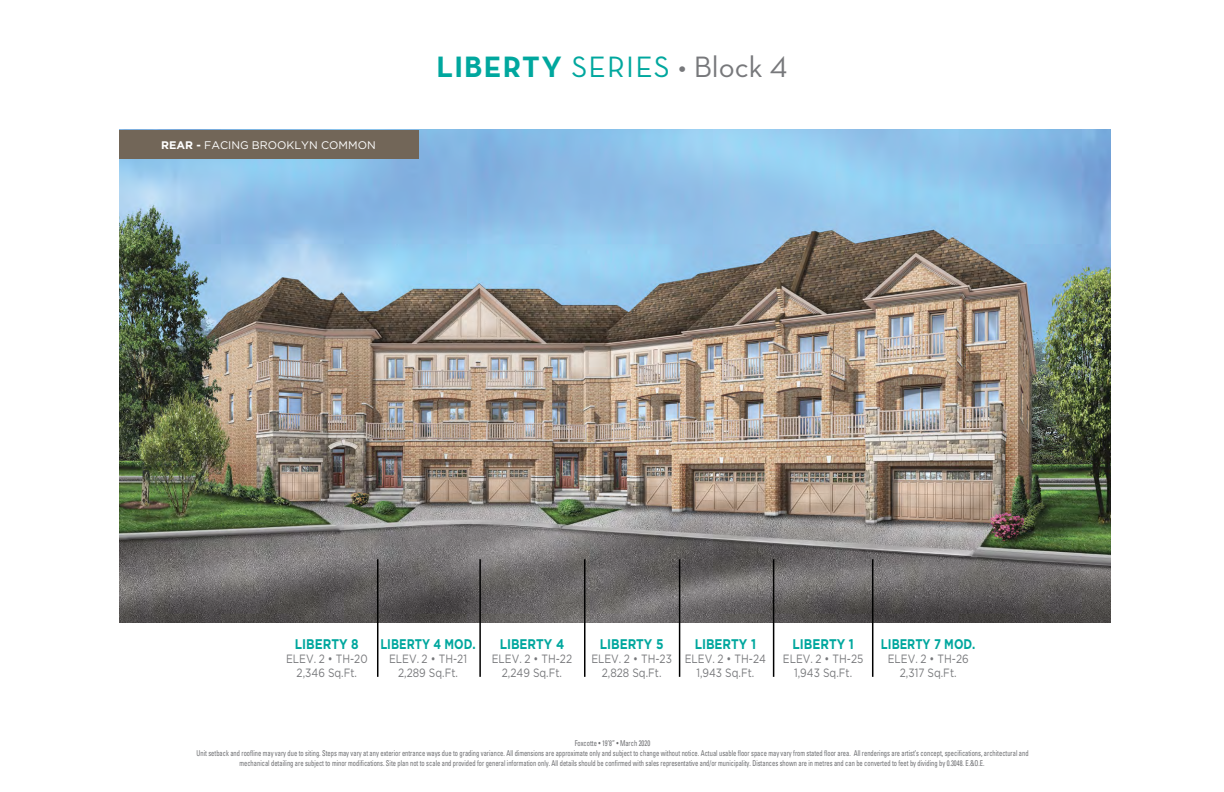
<style>
.page{position:relative;width:1224px;height:792px;background:#fff}
.page>*{position:absolute;margin:0;border:0;box-sizing:border-box;transform-origin:0 0}
.t1{font:30px "Neutra Text Bold Alt";letter-spacing:.04em;color:#00a79e}
.t2{font:700 14px "Gotham";color:#00a79e;scale:.85 1}
.t3{font:700 14px "Gotham";color:#00a79e;scale:.8 1}
.t4{font:12px/14.4px "Gotham";color:#77787b;text-align:center;scale:.85 1}
.t5{font:11px "Gotham";color:#fff}
.t6{font:condensed 8px/9.6px "Univers";color:#6d6e71;text-align:center;scale:.81 1}
.s1{font-weight:700}
.s2{font-family:"Neutra Text Book Alt"}
.s3{font-family:"Neutra Text Book Alt";color:#77787b}
</style>
<div class="page">
<img style="left:120px;top:130px;width:991px;height:492px">
<hr style="left:377px;top:559px;width:1px;height:118px;background:#000">
<hr style="left:479px;top:559px;width:2px;height:118px;background:#000">
<hr style="left:584px;top:559px;width:1px;height:118px;background:#000">
<hr style="left:679px;top:559px;width:1px;height:118px;background:#000">
<hr style="left:773px;top:559px;width:1px;height:118px;background:#000">
<hr style="left:872px;top:559px;width:1px;height:118px;background:#000">
<div style="left:120px;top:130px;width:299px;height:29px;background:#726658"></div>
<h3 class="t5" style="left:161px;top:138px;width:216px"><span class="s1">REAR -</span> FACING BROOKLYN COMMON</h3>
<h1 class="t1" style="left:436px;top:48px;width:353px">LIBERTY <span class="s2">SERIES</span> <span class="s3">• Block 4</span></h1>
<h2 class="t2" style="left:295px;top:634px;width:77px">LIBERTY 8</h2>
<h3 class="t4" style="left:286px;top:651px;width:98px">ELEV. 2 • TH-20<br>2,346 Sq.Ft.</h3>
<h2 class="t3" style="left:380px;top:634px;width:121px">LIBERTY 4 MOD.</h2>
<h3 class="t4" style="left:389px;top:651px;width:93px">ELEV. 2 • TH-21<br>2,289 Sq.Ft.</h3>
<h2 class="t2" style="left:500px;top:634px;width:77px">LIBERTY 4</h2>
<h3 class="t4" style="left:492px;top:651px;width:96px">ELEV. 2 • TH-22<br>2,249 Sq.Ft.</h3>
<h2 class="t2" style="left:600px;top:634px;width:77px">LIBERTY 5</h2>
<h3 class="t4" style="left:591px;top:651px;width:96px">ELEV. 2 • TH-23<br>2,828 Sq.Ft.</h3>
<h2 class="t2" style="left:695px;top:634px;width:74px">LIBERTY 1</h2>
<h3 class="t4" style="left:685px;top:651px;width:97px">ELEV. 2 • TH-24<br>1,943 Sq.Ft.</h3>
<h2 class="t2" style="left:792px;top:634px;width:74px">LIBERTY 1</h2>
<h3 class="t4" style="left:783px;top:651px;width:96px">ELEV. 2 • TH-25<br>1,943 Sq.Ft.</h3>
<h2 class="t3" style="left:881px;top:634px;width:120px">LIBERTY 7 MOD.</h2>
<h3 class="t4" style="left:888px;top:651px;width:97px">ELEV. 2 • TH-26<br>2,317 Sq.Ft.</h3>
<p class="t6" style="left:197px;top:739px;width:1029px">Foxcotte • 19’8” • March 2020<br>Unit setback and roofline may vary due to siting. Steps may vary at any exterior entrance ways due to grading variance. All dimensions are approximate only and subject to change without notice. Actual usable floor space may vary from stated floor area. All renderings are artist’s concept, specifications, architectural and mechanical detailing are subject to minor modifications. Site plan not to scale and provided for general information only. All details should be confirmed with sales representative and/or municipality. Distances shown are in metres and can be converted to feet by dividing by 0.3048. E.&amp;O.E.</p>
</div>
